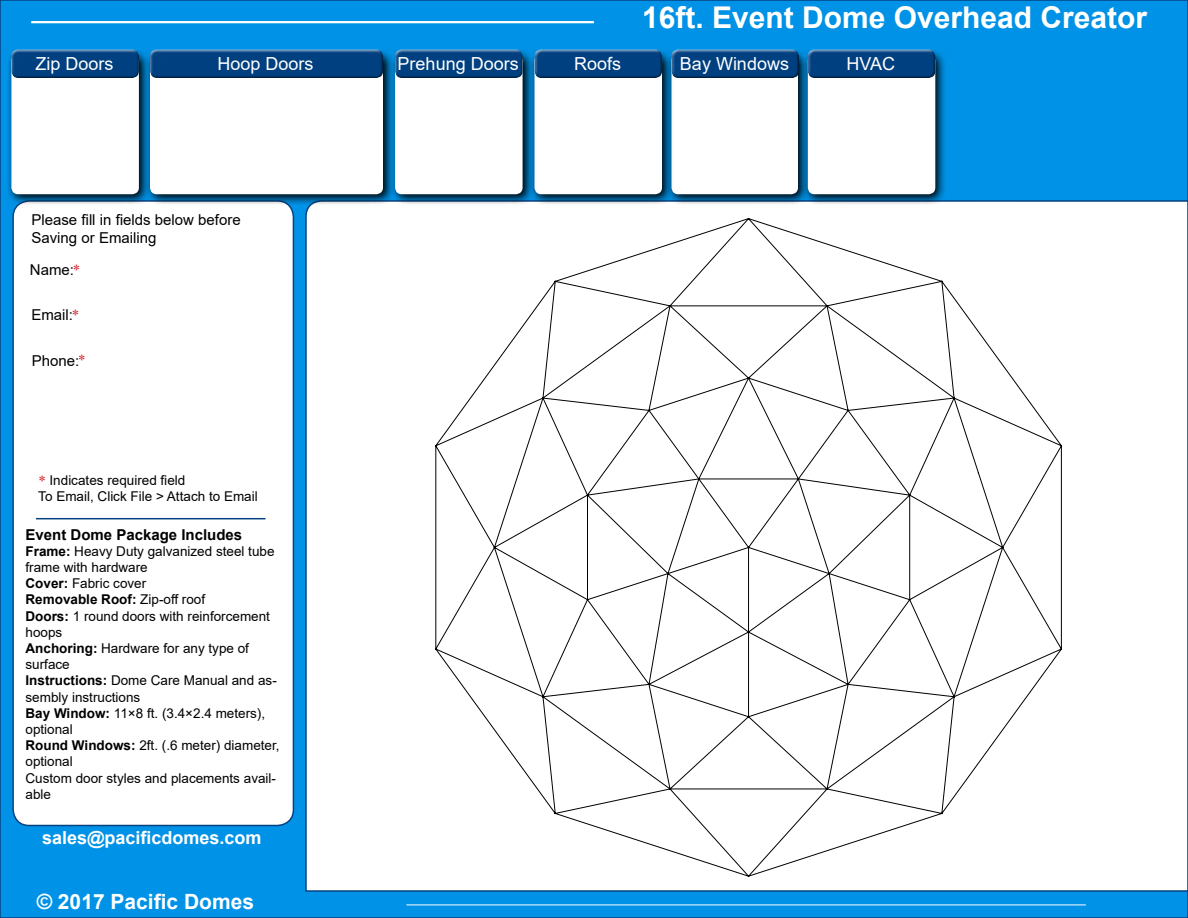
<style>
.page{position:relative;width:1188px;height:918px;background:#0092e6}
.page>*{position:absolute;margin:0;border:0;box-sizing:border-box;transform-origin:0 0}
.t1{font:700 30px "Arial";color:#fffffe}
.t2{font:700 21px "Arial";color:#fff}
.t3{font:18px "Arial";color:#fff}
.t4{font:700 18px "Arial";color:#fff}
.t5{font:18px "Arial";color:#fffffe}
.t6{font:15px/18px "Arial";color:#000}
.t7{font:700 15px "Arial";color:#000}
.t8{font:15px "Times New Roman";color:#d2232a}
.t9{font:13.5px/16.2px "Arial";color:#000}
.s1{font-family:"Times New Roman";color:#d2232a}
.s2{font-weight:700}
</style>
<div class="page">
<hr style="left:31px;top:21px;width:563px;height:2px;background:#fffffe">
<div style="left:305px;top:199px;width:883px;height:694px;background:#fff"></div>
<div style="left:435px;top:218px;width:627px;height:659px;background:#fff"></div>
<div style="left:13px;top:201px;width:280px;height:625px;background:#fff;border-radius:16px"></div>
<div style="left:12px;top:200px;width:282px;height:626px;border:2px solid #064180;border-radius:16px"></div>
<svg style="left:674px;top:53px;width:129px;height:152px;background:#356584"></svg>
<div style="left:671px;top:54px;width:127px;height:140px;background:#fff;border-radius:7px"></div>
<div style="left:669px;top:46px;width:132px;height:30px;background:#fff;opacity:.75"></div>
<div style="left:670px;top:51px;width:132px;height:29px;background:#000;opacity:.75"></div>
<svg style="left:803px;top:52px;width:144px;height:153px;background:#2371a0"></svg>
<div style="left:808px;top:54px;width:127px;height:140px;background:#fff;border-radius:7px"></div>
<div style="left:805px;top:46px;width:132px;height:30px;background:#fff;opacity:.75"></div>
<div style="left:806px;top:51px;width:132px;height:29px;background:#000;opacity:.75"></div>
<svg style="left:8px;top:52px;width:137px;height:153px;background:#266991"></svg>
<div style="left:11px;top:54px;width:128px;height:140px;background:#fff;border-radius:7px"></div>
<div style="left:9px;top:46px;width:131px;height:30px;background:#fff;opacity:.75"></div>
<div style="left:10px;top:51px;width:132px;height:29px;background:#000;opacity:.75"></div>
<svg style="left:145px;top:53px;width:245px;height:152px;background:#2b6a91"></svg>
<div style="left:150px;top:54px;width:233px;height:140px;background:#fff;border-radius:7px"></div>
<div style="left:147px;top:46px;width:237px;height:30px;background:#fff;opacity:.75"></div>
<div style="left:148px;top:51px;width:238px;height:29px;background:#000;opacity:.75"></div>
<svg style="left:390px;top:52px;width:140px;height:153px;background:#266b96"></svg>
<div style="left:395px;top:54px;width:128px;height:140px;background:#fff;border-radius:7px"></div>
<div style="left:392px;top:46px;width:132px;height:30px;background:#fff;opacity:.75"></div>
<div style="left:393px;top:51px;width:133px;height:29px;background:#000;opacity:.75"></div>
<svg style="left:530px;top:49px;width:144px;height:156px;background:#3678a0"></svg>
<div style="left:535px;top:54px;width:127px;height:140px;background:#fff;border-radius:7px"></div>
<div style="left:532px;top:46px;width:132px;height:30px;background:#fff;opacity:.75"></div>
<div style="left:533px;top:51px;width:132px;height:29px;background:#000;opacity:.75"></div>
<hr style="left:406px;top:905px;width:680px;height:1px;background:#fff">
<hr style="left:36px;top:518px;width:230px;height:1px;background:#064180">
<h1 class="t1" style="left:642px;top:-3px;width:507px">16ft. Event Dome Overhead Creator</h1>
<h3 class="t3" style="left:35px;top:51px;width:80px">Zip Doors</h3>
<h3 class="t3" style="left:218px;top:51px;width:98px">Hoop Doors</h3>
<h3 class="t5" style="left:398px;top:51px;width:123px">Prehung Doors</h3>
<h3 class="t3" style="left:574px;top:51px;width:49px">Roofs</h3>
<h3 class="t3" style="left:680px;top:51px;width:111px">Bay Windows</h3>
<h3 class="t3" style="left:846px;top:51px;width:50px">HVAC</h3>
<p class="t6" style="left:31px;top:211px;width:211px">Please fill in fields below before<br>Saving or Emailing</p>
<p class="t6" style="left:30px;top:261px;width:52px">Name:<span class="s1">*</span></p>
<p class="t6" style="left:31px;top:306px;width:49px">Email:<span class="s1">*</span></p>
<p class="t6" style="left:32px;top:352px;width:56px">Phone:<span class="s1">*</span></p>
<p class="t9" style="left:38px;top:472px;width:221px;text-indent:11px">Indicates required field<br>To Email, Click File &gt; Attach to Email</p>
<p class="t8" style="left:38px;top:470px;width:9px">*</p>
<p class="t7" style="left:26px;top:524px;width:218px">Event Dome Package Includes</p>
<p class="t9" style="left:26px;top:543px;width:256px"><span class="s2">Frame:</span> Heavy Duty galvanized steel tube frame with hardware<br><span class="s2">Cover:</span> Fabric cover<br><span class="s2">Removable Roof:</span> Zip-off roof<br><span class="s2">Doors:</span> 1 round doors with reinforcement hoops<br><span class="s2">Anchoring:</span> Hardware for any type of surface<br><span class="s2">Instructions:</span> Dome Care Manual and as&shy;sembly instructions<br><span class="s2">Bay Window:</span> 11×8 ft. (3.4×2.4 meters), optional<br><span class="s2">Round Windows:</span> 2ft. (.6 meter) diameter, optional<br>Custom door styles and placements avail&shy;able</p>
<h3 class="t4" style="left:42px;top:825px;width:221px">sales@pacificdomes.com</h3>
<h2 class="t2" style="left:37px;top:887px;width:219px">© 2017 Pacific Domes</h2>
</div>
